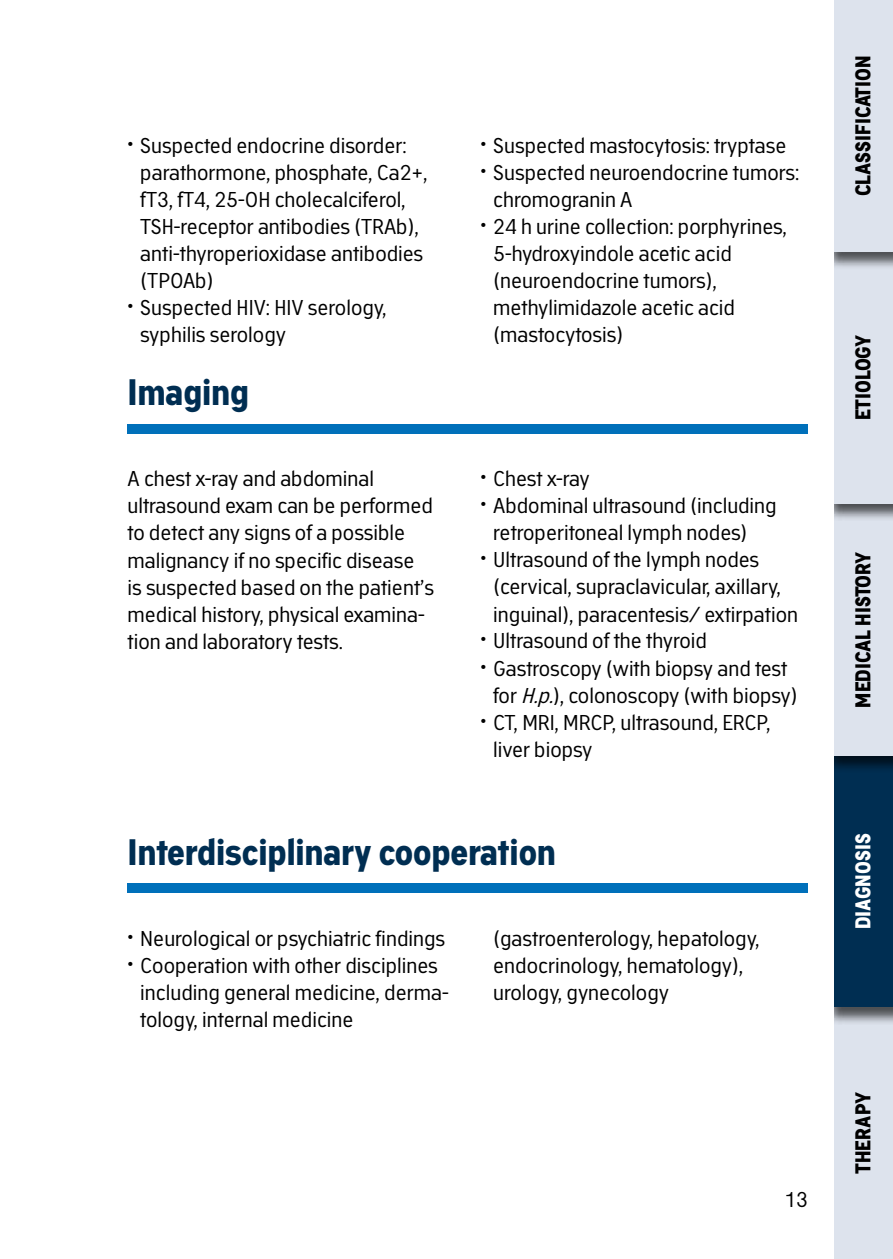
<style>
.page{position:relative;width:893px;height:1259px;background:#fff}
.page>*{position:absolute;margin:0;border:0;box-sizing:border-box;transform-origin:0 0}
.t1{font:700 36px "Academy Sans";color:#002e52}
.t2{font:21px/27px "Academy Sans";color:#000}
.t3{font:700 21px "Academy Sans";color:#000}
.t4{font:700 21px "Academy Sans";color:#fff}
.s1{font-style:italic}
</style>
<div class="page">
<div style="left:833px;top:1007px;width:60px;height:252px;background:#dde3ed"></div>
<div style="left:824px;top:754px;width:69px;height:270px;background:#000;opacity:.65"></div>
<div style="left:833px;top:755px;width:60px;height:252px;background:#002e52"></div>
<div style="left:824px;top:503px;width:69px;height:270px;background:#000;opacity:.65"></div>
<div style="left:833px;top:503px;width:60px;height:252px;background:#dde3ed"></div>
<div style="left:824px;top:251px;width:69px;height:270px;background:#000;opacity:.65"></div>
<div style="left:833px;top:252px;width:60px;height:251px;background:#dde3ed"></div>
<div style="left:824px;top:0;width:69px;height:270px;background:#000;opacity:.65"></div>
<div style="left:833px;top:0;width:60px;height:252px;background:#dde3ed"></div>
<div style="left:0;top:0;width:833px;height:1259px;background:#fff"></div>
<div style="left:128px;top:424px;width:680px;height:9px;background:#0070ba"></div>
<div style="left:128px;top:883px;width:680px;height:9px;background:#0070ba"></div>
<p class="t2" style="left:140px;top:132px;width:289px;text-indent:-13px"><sup>•</sup> Suspected endocrine disorder: parathormone, phosphate, Ca2+, fT3, fT4, 25-OH cholecalciferol,<br>TSH-receptor antibodies (TRAb), anti-thyroperioxidase antibodies (TPOAb)</p>
<p class="t2" style="left:140px;top:294px;width:248px;text-indent:-13px"><sup>•</sup> Suspected HIV: HIV serology, syphilis serology</p>
<h1 class="t1" style="left:128px;top:371px;width:123px">Imaging</h1>
<p class="t2" style="left:480px;top:132px;width:307px"><sup>•</sup> Suspected mastocytosis: tryptase</p>
<p class="t2" style="left:493px;top:159px;width:308px;text-indent:-13px"><sup>•</sup> Suspected neuroendocrine tumors: chromogranin A</p>
<p class="t2" style="left:493px;top:213px;width:295px;text-indent:-13px"><sup>•</sup> 24 h urine collection: porphyrines,<br>5-hydroxyindole acetic acid (neuroendocrine tumors), methylimidazole acetic acid (mastocytosis)</p>
<p class="t2" style="left:128px;top:465px;width:308px">A chest x-ray and abdominal ultrasound exam can be performed to detect any signs of a possible malignancy if no specific disease<br>is suspected based on the patient’s medical history, physical examina&shy;tion and laboratory tests.</p>
<p class="t2" style="left:480px;top:465px;width:111px"><sup>•</sup> Chest x-ray</p>
<p class="t2" style="left:493px;top:492px;width:285px;text-indent:-13px"><sup>•</sup> Abdominal ultrasound (including retroperitoneal lymph nodes)</p>
<p class="t2" style="left:493px;top:546px;width:306px;text-indent:-13px"><sup>•</sup> Ultrasound of the lymph nodes (cervical, supraclavicular, axillary, inguinal), paracentesis/ extirpation</p>
<p class="t2" style="left:480px;top:627px;width:228px"><sup>•</sup> Ultrasound of the thyroid</p>
<p class="t2" style="left:493px;top:654px;width:306px;text-indent:-13px"><sup>•</sup> Gastroscopy (with biopsy and test for <span class="s1">H.p.</span>), colonoscopy (with biopsy)</p>
<p class="t2" style="left:493px;top:708px;width:279px;text-indent:-13px"><sup>•</sup> CT, MRI, MRCP, ultrasound, ERCP, liver biopsy</p>
<h1 class="t1" style="left:128px;top:830px;width:430px">Interdisciplinary cooperation</h1>
<p class="t2" style="left:128px;top:924px;width:319px"><sup>•</sup> Neurological or psychiatric findings</p>
<p class="t2" style="left:140px;top:951px;width:310px;text-indent:-13px"><sup>•</sup> Cooperation with other disciplines including general medicine, derma&shy;tology, internal medicine</p>
<p class="t2" style="left:493px;top:924px;width:268px">(gastroenterology, hepatology, endocrinology, hematology), urology, gynecology</p>
<p class="t2" style="left:784px;top:1185px;width:25px">13</p>
<p class="t3" style="left:851px;top:196px;width:142px;rotate:-90deg">CLASSIFICATION</p>
<p class="t3" style="left:851px;top:420px;width:87px;rotate:-90deg">ETIOLOGY</p>
<p class="t3" style="left:851px;top:707px;width:158px;rotate:-90deg">MEDICAL HISTORY</p>
<p class="t4" style="left:851px;top:929px;width:97px;rotate:-90deg">DIAGNOSIS</p>
<p class="t3" style="left:851px;top:1174px;width:83px;rotate:-90deg">THERAPY</p>
</div>
